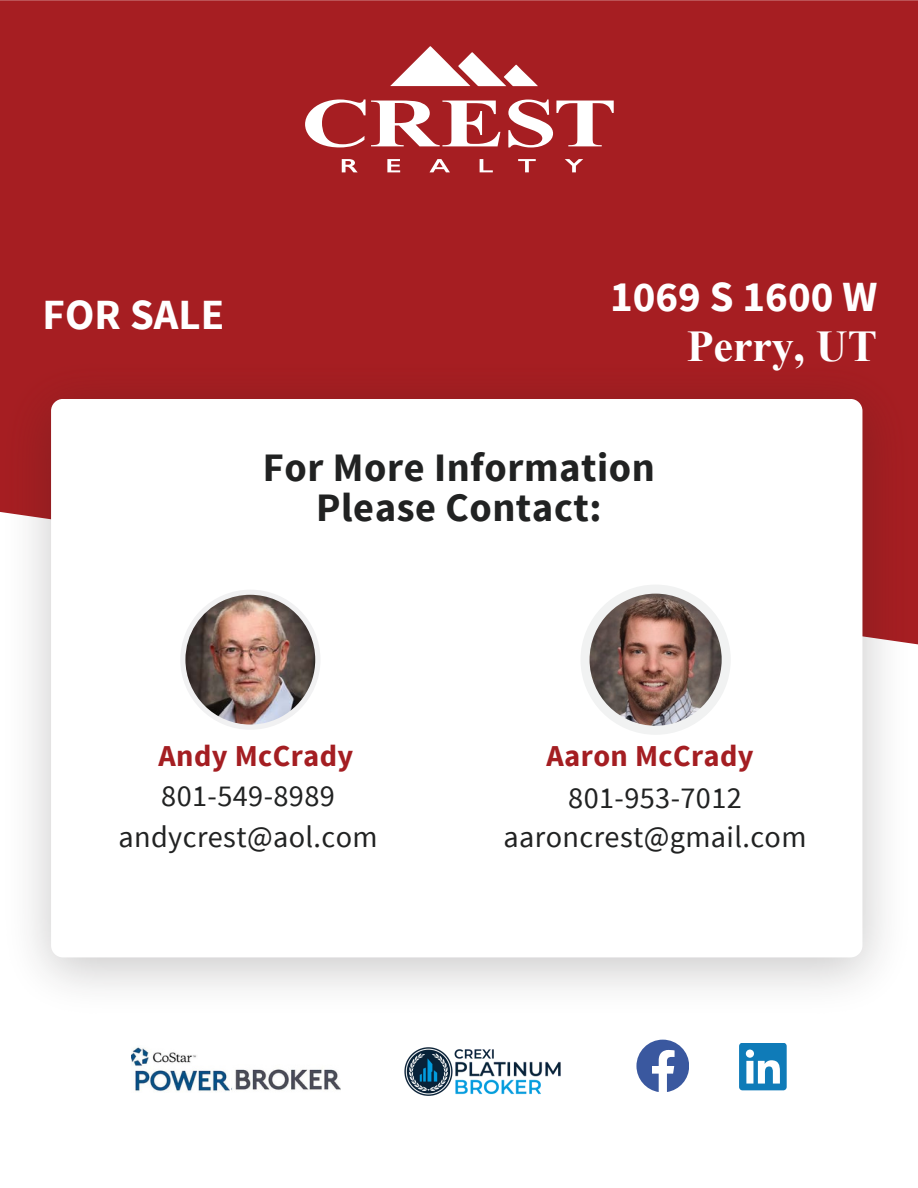
<style>
.page{position:relative;width:918px;height:1188px;background:#fff}
.page>*{position:absolute;margin:0;border:0;box-sizing:border-box;transform-origin:0 0}
.t1{font:700 43.95px "Times New Roman";color:#fff}
.t2{font:700 43.05px "Source Sans Pro";color:#fff}
.t3{font:700 40.35px/40px "Source Sans Pro";letter-spacing:.015em;color:#212222;text-align:center}
.t4{font:30.3px "Source Sans Pro";letter-spacing:.015em;color:#212222}
.t5{font:700 30.3px "Source Sans Pro";letter-spacing:.015em;color:#a41e22}
</style>
<div class="page">
<div style="left:0;top:0;width:918px;height:644px;background:#a61e22"></div>
<img style="left:0;top:342px;width:917px;height:646px">
<div style="left:51px;top:399px;width:811px;height:558px;background:#fff;border-radius:12px"></div>
<svg style="left:181px;top:590px;width:139px;height:140px"></svg>
<img style="left:185px;top:595px;width:130px;height:130px">
<svg style="left:581px;top:585px;width:150px;height:150px"></svg>
<svg style="left:390px;top:46px;width:148px;height:40px"></svg>
<svg style="left:305px;top:99px;width:195px;height:48px"></svg>
<svg style="left:508px;top:99px;width:106px;height:49px"></svg>
<svg style="left:342px;top:159px;width:16px;height:13px"></svg>
<svg style="left:387px;top:159px;width:13px;height:13px"></svg>
<svg style="left:429px;top:159px;width:21px;height:13px"></svg>
<svg style="left:480px;top:159px;width:13px;height:13px"></svg>
<svg style="left:518px;top:159px;width:18px;height:13px"></svg>
<svg style="left:565px;top:159px;width:18px;height:13px"></svg>
<img style="left:131px;top:1047px;width:99px;height:45px">
<img style="left:232px;top:1069px;width:108px;height:21px">
<svg style="left:636px;top:1040px;width:53px;height:52px"></svg>
<svg style="left:739px;top:1043px;width:48px;height:47px"></svg>
<img style="left:404px;top:1047px;width:48px;height:49px">
<img style="left:455px;top:1079px;width:86px;height:16px">
<img style="left:452px;top:1061px;width:109px;height:16px">
<img style="left:454px;top:1049px;width:40px;height:10px">
<p class="t2" style="left:43px;top:287px;width:183px">FOR SALE</p>
<p class="t2" style="left:610px;top:268px;width:269px">1069 S 1600 W</p>
<p class="t3" style="left:263px;top:447px;width:393px">For More Information<br>Please Contact:</p>
<p class="t1" style="left:687px;top:322px;width:192px">Perry, UT</p>
<p class="t5" style="left:159px;top:736px;width:196px">Andy McCrady</p>
<h1 class="t4" style="left:161px;top:776px;width:175px">801-549-8989</h1>
<p class="t4" style="left:119px;top:817px;width:261px">andycrest@aol.com</p>
<h3 class="t5" style="left:547px;top:737px;width:209px">Aaron McCrady</h3>
<h2 class="t4" style="left:568px;top:778px;width:175px">801-953-7012</h2>
<p class="t4" style="left:504px;top:818px;width:304px">aaroncrest@gmail.com</p>
</div>
